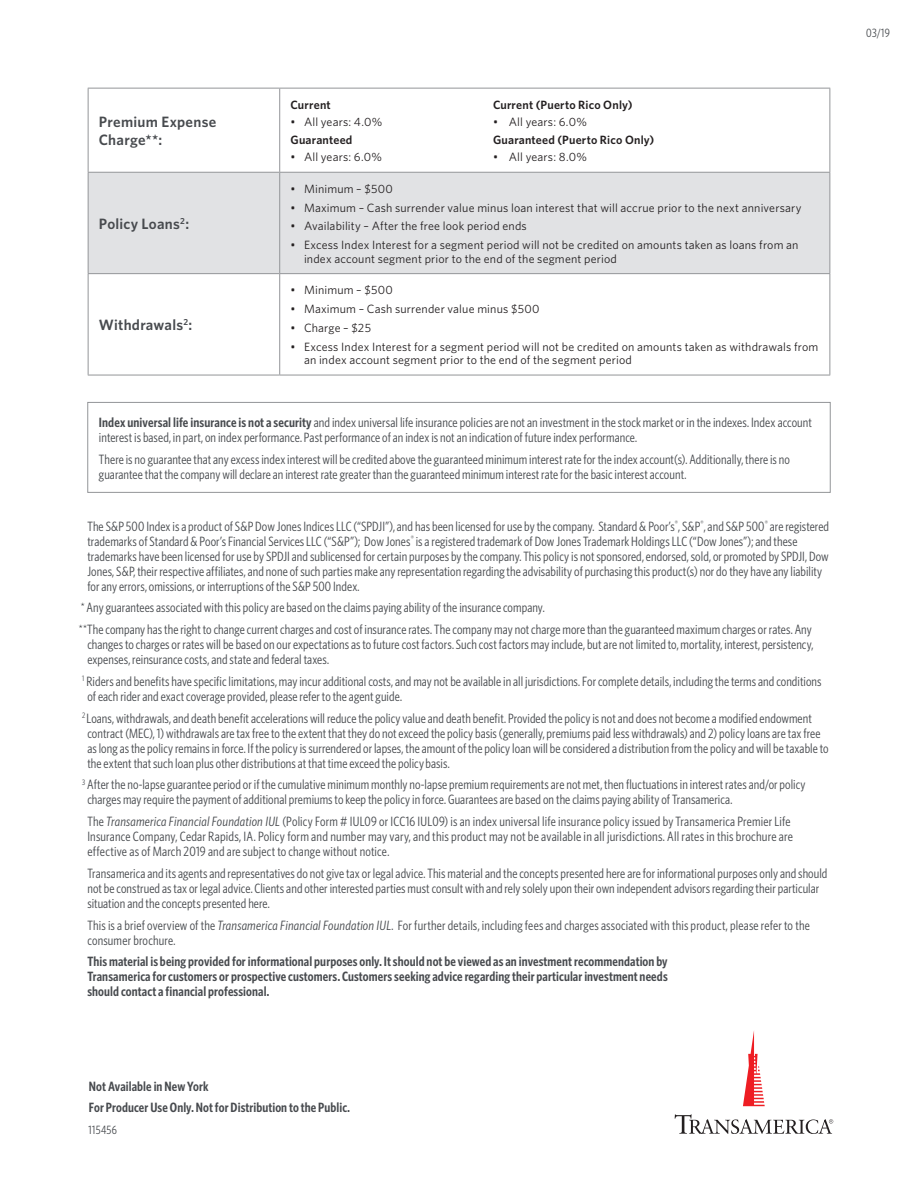
<style>
.page{position:relative;width:918px;height:1188px;background:#fff}
.page>*{position:absolute;margin:0;border:0;box-sizing:border-box;transform-origin:0 0}
.t1{font:600 15px/18px "Whitney";letter-spacing:.015em;color:#474a4e}
.t2{font:13.5px/15px "Whitney Condensed";letter-spacing:.005em;color:#474a4e}
.t3{font:600 13.5px/15px "Whitney Condensed";letter-spacing:.01em;color:#474a4e;text-align:justify}
.t4{font:12px/13.5px "Whitney";letter-spacing:.015em;color:#231f20}
.t5{font:600 12px "Whitney";letter-spacing:.015em;color:#231f20}
.t6{font:12px "Whitney Condensed";letter-spacing:.02em;color:#474a4e}
.s1{font-weight:600}
.s2{font-style:italic}
</style>
<div class="page">
<svg style="left:89px;top:89px;width:741px;height:286px"></svg>
<div style="left:89px;top:173px;width:741px;height:100px;background:#e1e2e4"></div>
<hr style="left:88px;top:172px;width:192px;height:1px;background:#939598">
<hr style="left:88px;top:173px;width:1px;height:100px;background:#939598">
<hr style="left:280px;top:172px;width:550px;height:1px;background:#939598">
<hr style="left:279px;top:173px;width:1px;height:100px;background:#939598">
<hr style="left:830px;top:173px;width:1px;height:100px;background:#939598">
<hr style="left:88px;top:273px;width:192px;height:1px;background:#939598">
<hr style="left:88px;top:274px;width:1px;height:101px;background:#939598">
<hr style="left:280px;top:273px;width:550px;height:1px;background:#939598">
<hr style="left:279px;top:274px;width:1px;height:101px;background:#939598">
<hr style="left:830px;top:274px;width:1px;height:101px;background:#939598">
<hr style="left:88px;top:375px;width:192px;height:1px;background:#939598">
<hr style="left:280px;top:375px;width:550px;height:1px;background:#939598">
<hr style="left:88px;top:88px;width:1px;height:84px;background:#939598">
<hr style="left:279px;top:88px;width:1px;height:84px;background:#939598">
<hr style="left:830px;top:88px;width:1px;height:84px;background:#939598">
<hr style="left:88px;top:88px;width:192px;height:1px;background:#939598">
<hr style="left:280px;top:88px;width:550px;height:1px;background:#939598">
<div style="left:87px;top:402px;width:744px;height:91px;border:1px solid #939598"></div>
<svg style="left:675px;top:1114px;width:158px;height:20px"></svg>
<svg style="left:743px;top:1031px;width:22px;height:75px"></svg>
<p class="t1" style="left:99px;top:113px;width:119px">Premium Expense<br>Charge**:</p>
<p class="t1" style="left:99px;top:214px;width:92px">Policy Loans<sup>2</sup>:</p>
<p class="t1" style="left:99px;top:316px;width:95px">Withdrawals<sup>2</sup>:</p>
<p class="t5" style="left:291px;top:96px;width:42px">Current</p>
<p class="t5" style="left:493px;top:96px;width:141px">Current (Puerto Rico Only)</p>
<p class="t4" style="left:291px;top:114px;width:93px">• All years: 4.0%</p>
<p class="t4" style="left:493px;top:114px;width:95px">• All years: 6.0%</p>
<p class="t5" style="left:291px;top:132px;width:63px">Guaranteed</p>
<p class="t5" style="left:493px;top:132px;width:163px">Guaranteed (Puerto Rico Only)</p>
<p class="t4" style="left:291px;top:150px;width:93px">• All years: 6.0%</p>
<p class="t4" style="left:493px;top:150px;width:95px">• All years: 8.0%</p>
<p class="t4" style="left:291px;top:181px;width:104px">• Minimum – $500</p>
<p class="t4" style="left:291px;top:200px;width:512px">• Maximum – Cash surrender value minus loan interest that will accrue prior to the next anniversary</p>
<p class="t4" style="left:291px;top:219px;width:238px">• Availability – After the free look period ends</p>
<p class="t4" style="left:304px;top:238px;width:496px;text-indent:-14px">• Excess Index Interest for a segment period will not be credited on amounts taken as loans from an index account segment prior to the end of the segment period</p>
<p class="t4" style="left:291px;top:283px;width:104px">• Minimum – $500</p>
<p class="t4" style="left:291px;top:302px;width:250px">• Maximum – Cash surrender value minus $500</p>
<p class="t4" style="left:291px;top:321px;width:82px">• Charge – $25</p>
<p class="t4" style="left:304px;top:340px;width:516px;text-indent:-14px">• Excess Index Interest for a segment period will not be credited on amounts taken as withdrawals from an index account segment prior to the end of the segment period</p>
<p class="t2" style="left:99px;top:414px;width:715px"><span class="s1">Index universal life insurance is not a security</span> and index universal life insurance policies are not an investment in the stock market or in the indexes. Index account interest is based, in part, on index performance. Past performance of an index is not an indication of future index performance.</p>
<p class="t2" style="left:99px;top:451px;width:693px">There is no guarantee that any excess index interest will be credited above the guaranteed minimum interest rate for the index account(s). Additionally, there is no guarantee that the company will declare an interest rate greater than the guaranteed minimum interest rate for the basic interest account.</p>
<p class="t2" style="left:87px;top:518px;width:743px">The S&amp;P 500 Index is a product of S&amp;P Dow Jones Indices LLC (“SPDJI”), and has been licensed for use by the company. Standard &amp; Poor’s<sup>®</sup>, S&amp;P<sup>®</sup>, and S&amp;P 500<sup>®</sup> are registered trademarks of Standard &amp; Poor’s Financial Services LLC (“S&amp;P”); Dow Jones<sup>®</sup> is a registered trademark of Dow Jones Trademark Holdings LLC (“Dow Jones”); and these trademarks have been licensed for use by SPDJI and sublicensed for certain purposes by the company. This policy is not sponsored, endorsed, sold, or promoted by SPDJI, Dow Jones, S&amp;P, their respective affiliates, and none of such parties make any representation regarding the advisability of purchasing this product(s) nor do they have any liability for any errors, omissions, or interruptions of the S&amp;P 500 Index.</p>
<p class="t2" style="left:79px;top:596px;width:735px;line-height:21.8px">* Any guarantees associated with this policy are based on the claims paying ability of the insurance company.<br>**The company has the right to change current charges and cost of insurance rates. The company may not charge more than the guaranteed maximum charges or rates. Any</p>
<p class="t2" style="left:87px;top:636px;width:727px">changes to charges or rates will be based on our expectations as to future cost factors. Such cost factors may include, but are not limited to, mortality, interest, persistency, expenses, reinsurance costs, and state and federal taxes.</p>
<p class="t2" style="left:87px;top:673px;width:736px;text-indent:-5px"><sup>1</sup> Riders and benefits have specific limitations, may incur additional costs, and may not be available in all jurisdictions. For complete details, including the terms and conditions of each rider and exact coverage provided, please refer to the agent guide.</p>
<p class="t2" style="left:87px;top:710px;width:743px;text-indent:-5px"><sup>2</sup> Loans, withdrawals, and death benefit accelerations will reduce the policy value and death benefit. Provided the policy is not and does not become a modified endowment contract (MEC), 1) withdrawals are tax free to the extent that they do not exceed the policy basis (generally, premiums paid less withdrawals) and 2) policy loans are tax free as long as the policy remains in force. If the policy is surrendered or lapses, the amount of the policy loan will be considered a distribution from the policy and will be taxable to the extent that such loan plus other distributions at that time exceed the policy basis.</p>
<p class="t2" style="left:87px;top:777px;width:720px;text-indent:-5px"><sup>3</sup> After the no-lapse guarantee period or if the cumulative minimum monthly no-lapse premium requirements are not met, then fluctuations in interest rates and/or policy charges may require the payment of additional premiums to keep the policy in force. Guarantees are based on the claims paying ability of Transamerica.</p>
<p class="t2" style="left:87px;top:813px;width:707px">The <span class="s2">Transamerica Financial Foundation IUL</span> (Policy Form # IUL09 or ICC16 IUL09) is an index universal life insurance policy issued by Transamerica Premier Life<br>Insurance Company, Cedar Rapids, IA. Policy form and number may vary, and this product may not be available in all jurisdictions. All rates in this brochure are effective as of March 2019 and are subject to change without notice.</p>
<p class="t2" style="left:87px;top:865px;width:742px">Transamerica and its agents and representatives do not give tax or legal advice. This material and the concepts presented here are for informational purposes only and should not be construed as tax or legal advice. Clients and other interested parties must consult with and rely solely upon their own independent advisors regarding their particular situation and the concepts presented here.</p>
<p class="t2" style="left:87px;top:917px;width:724px">This is a brief overview of the <span class="s2">Transamerica Financial Foundation IUL</span>. For further details, including fees and charges associated with this product, please refer to the consumer brochure.</p>
<p class="t3" style="left:87px;top:954px;width:582px">This material is being provided for informational purposes only. It should not be viewed as an investment recommendation by Transamerica for customers or prospective customers. Customers seeking advice regarding their particular investment needs should contact a financial professional.</p>
<p class="t3" style="left:89px;top:1074px;width:263px;line-height:21.8px">Not Available in New York<br>For Producer Use Only. Not for Distribution to the Public.</p>
<p class="t6" style="left:88px;top:1122px;width:30px">115456</p>
<p class="t6" style="left:866px;top:25px;width:25px">03/19</p>
</div>
